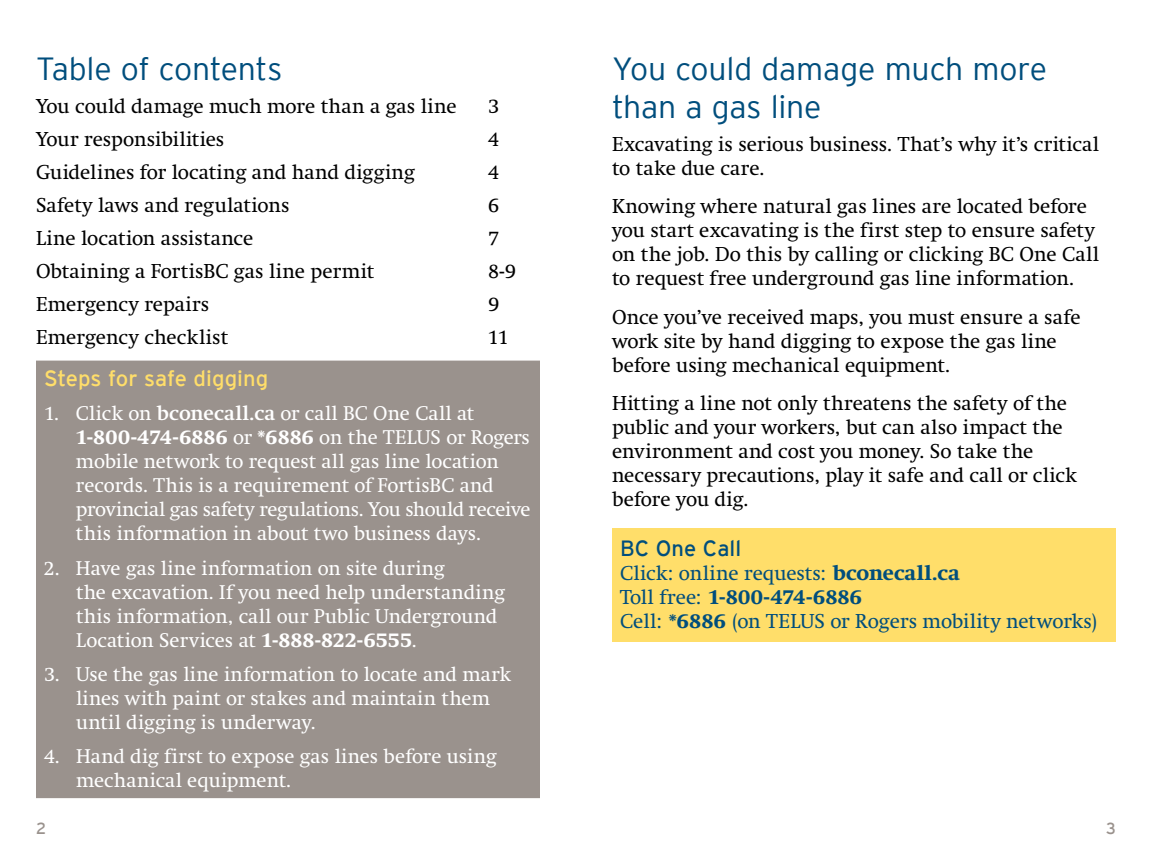
<style>
.page{position:relative;width:1152px;height:864px;background:#fff}
.page>*{position:absolute;margin:0;border:0;box-sizing:border-box;transform-origin:0 0}
.t1{font:300 32px/38.4px "Interstate";letter-spacing:-.005em;color:#004e7d}
.t2{font:22px "Interstate";color:#ffde6a}
.t3{font:22px "Interstate";color:#004e7d}
.t4{font:20px/24px "Swift C";letter-spacing:.005em;color:#000}
.t5{font:20px "Swift C";letter-spacing:.005em;color:#004e7d}
.t6{font:20px "Swift Extra Bold C";letter-spacing:.005em;color:#004e7d}
.t7{font:19.8px/24px "Swift C";letter-spacing:.005em;color:#fff}
.t8{font:16px "Interstate";color:#9a928d}
.s1{font-weight:700}
.s2{font-family:"Swift Extra Bold C"}
.s3{font-family:"Swift C"}
</style>
<div class="page">
<div style="left:36px;top:361px;width:504px;height:437px;background:#9a928d"></div>
<div style="left:612px;top:529px;width:504px;height:113px;background:#ffde6a"></div>
<h1 class="t1" style="left:36px;top:49px;width:248px">Table of contents</h1>
<p class="t4" style="left:36px;top:94px;width:422px">You could damage much more than a gas line</p>
<p class="t4" style="left:488px;top:94px;width:12px">3</p>
<p class="t4" style="left:36px;top:127px;width:190px">Your responsibilities</p>
<p class="t4" style="left:488px;top:127px;width:12px">4</p>
<p class="t4" style="left:36px;top:160px;width:380px">Guidelines for locating and hand digging</p>
<p class="t4" style="left:488px;top:160px;width:12px">4</p>
<p class="t4" style="left:36px;top:193px;width:255px">Safety laws and regulations</p>
<p class="t4" style="left:488px;top:193px;width:12px">6</p>
<p class="t4" style="left:36px;top:226px;width:219px">Line location assistance</p>
<p class="t4" style="left:488px;top:226px;width:12px">7</p>
<p class="t4" style="left:36px;top:259px;width:340px">Obtaining a FortisBC gas line permit</p>
<p class="t4" style="left:488px;top:259px;width:29px">8-9</p>
<p class="t4" style="left:36px;top:292px;width:175px">Emergency repairs</p>
<p class="t4" style="left:488px;top:292px;width:12px">9</p>
<p class="t4" style="left:36px;top:325px;width:194px">Emergency checklist</p>
<p class="t4" style="left:488px;top:325px;width:22px">11</p>
<p class="t2" style="left:44px;top:366px;width:226px">Steps for safe digging</p>
<p class="t7" style="left:76px;top:402px;width:456px;text-indent:-32px">1. Click on <span class="s1">bconecall.ca</span> or call BC One Call at <span class="s2">1-800-474-6886</span> or <span class="s2">*6886</span> on the TELUS or Rogers mobile network to request all gas line location records. This is a requirement of FortisBC and provincial gas safety regulations. You should receive this information in about two business days.</p>
<p class="t7" style="left:76px;top:556px;width:430px;text-indent:-32px">2. Have gas line information on site during<br>the excavation. If you need help understanding this information, call our Public Underground Location Services at <span class="s2">1-888-822-6555</span>.</p>
<p class="t7" style="left:76px;top:662px;width:437px;text-indent:-32px">3. Use the gas line information to locate and mark lines with paint or stakes and maintain them until digging is underway.</p>
<p class="t7" style="left:76px;top:744px;width:422px;text-indent:-32px">4. Hand dig first to expose gas lines before using mechanical equipment.</p>
<h1 class="t1" style="left:612px;top:49px;width:437px">You could damage much more than a gas line</h1>
<p class="t4" style="left:612px;top:132px;width:489px">Excavating is serious business. That’s why it’s critical to take due care.</p>
<p class="t4" style="left:612px;top:195px;width:488px">Knowing where natural gas lines are located before you start excavating is the first step to ensure safety on the job. Do this by calling or clicking BC One Call to request free underground gas line information.</p>
<p class="t4" style="left:612px;top:305px;width:470px">Once you’ve received maps, you must ensure a safe work site by hand digging to expose the gas line before using mechanical equipment.</p>
<p class="t4" style="left:612px;top:391px;width:467px">Hitting a line not only threatens the safety of the public and your workers, but can also impact the environment and cost you money. So take the necessary precautions, play it safe and call or click before you dig.</p>
<p class="t3" style="left:620px;top:536px;width:123px">BC One Call</p>
<p class="t5" style="left:620px;top:562px;width:341px">Click: online requests: <span class="s2">bconecall.ca</span></p>
<p class="t6" style="left:620px;top:585px;width:244px"><span class="s3">Toll free:</span> 1-800-474-6886</p>
<p class="t5" style="left:620px;top:610px;width:478px">Cell: <span class="s2">*6886</span> (on TELUS or Rogers mobility networks)</p>
<p class="t8" style="left:36px;top:820px;width:12px">2</p>
<p class="t8" style="left:1106px;top:820px;width:11px">3</p>
</div>
